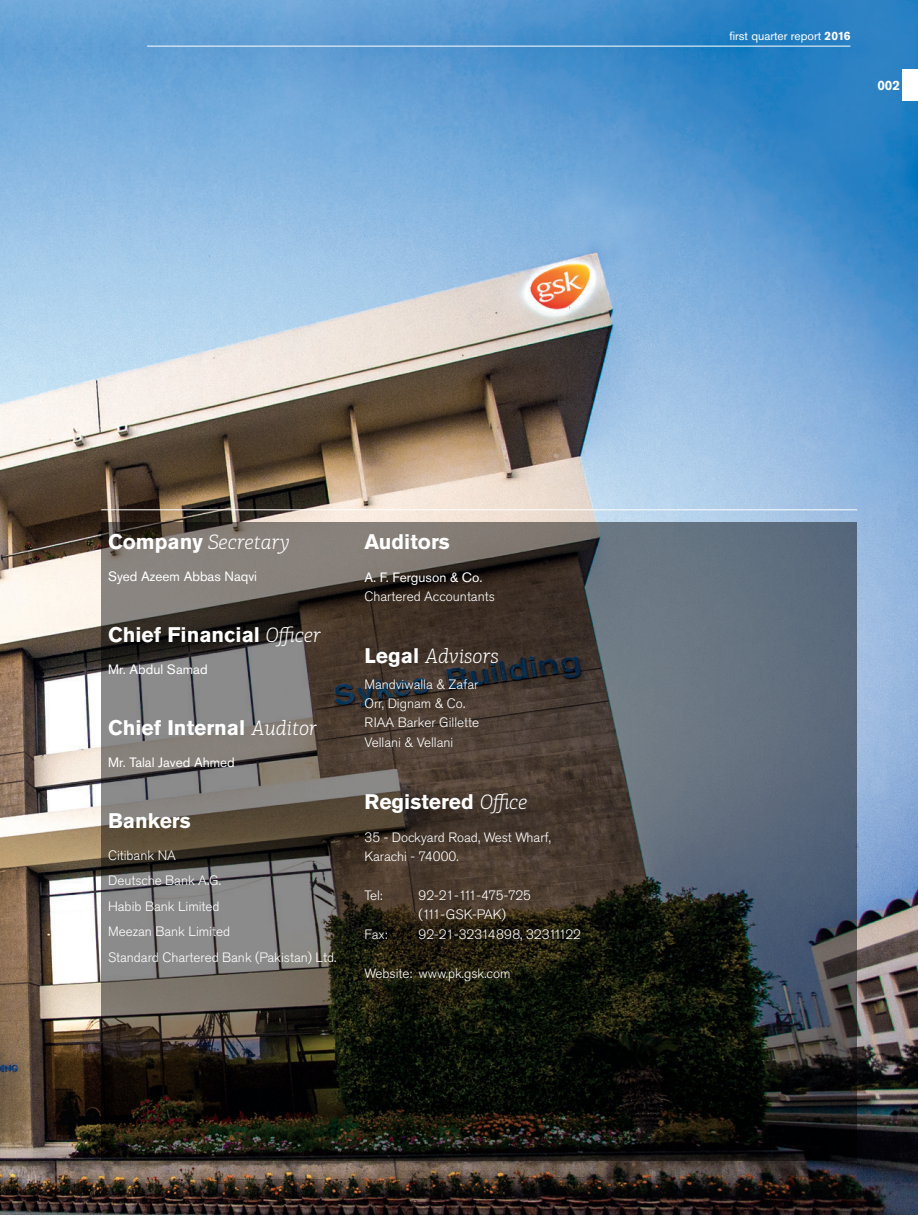
<style>
.page{position:relative;width:918px;height:1215px;background:#fff}
.page>*{position:absolute;margin:0;border:0;box-sizing:border-box;transform-origin:0 0}
.t1{font:700 21px "Akzidenz Grotesk Pro";color:#fff}
.t2{font:italic 300 21px "PF Centro Slab Pro";color:#fff}
.t3{font:300 13.5px/25.5px "Akzidenz Grotesk Pro";color:#fff}
.t4{font:13.5px "Akzidenz Grotesk Pro";color:#fff}
.t5{font:300 13.5px/19.5px "Akzidenz Grotesk Pro";letter-spacing:-.04em;color:#fff}
.t6{font:700 13.5px "Akzidenz Grotesk Pro";color:#fff}
.t7{font:12px "Akzidenz Grotesk Pro";color:#fff}
.s1{font-weight:700}
.s2{font-family:"Akzidenz Grotesk Pro";font-weight:700;font-style:normal}
.s3{font-family:"PF Centro Slab Pro";font-weight:300;font-style:italic}
</style>
<div class="page">
<img style="left:0;top:50px;width:918px;height:1165px">
<img style="left:0;top:0;width:918px;height:50px">
<svg style="left:101px;top:522px;width:756px;height:639px"></svg>
<hr style="left:101px;top:509px;width:756px;height:1px;background:#fff">
<hr style="left:147px;top:46px;width:703px;height:1px;background:#fff">
<div style="left:902px;top:69px;width:16px;height:32px;background:#fff"></div>
<p class="t7" style="left:729px;top:28px;width:123px">first quarter report <span class="s1">2016</span></p>
<p class="t6" style="left:877px;top:77px;width:24px">002</p>
<h1 class="t2" style="left:108px;top:530px;width:183px"><span class="s2">Company</span> Secretary</h1>
<p class="t4" style="left:108px;top:567px;width:151px">Syed Azeem Abbas Naqvi</p>
<h1 class="t1" style="left:108px;top:621px;width:215px">Chief Financial <span class="s3">Officer</span></h1>
<p class="t4" style="left:108px;top:660px;width:101px">Mr. Abdul Samad</p>
<h1 class="t1" style="left:108px;top:714px;width:211px">Chief Internal <span class="s3">Auditor</span></h1>
<p class="t4" style="left:108px;top:753px;width:128px">Mr. Talal Javed Ahmed</p>
<h1 class="t1" style="left:108px;top:807px;width:84px">Bankers</h1>
<p class="t3" style="left:108px;top:842px;width:230px">Citibank NA<br>Deutsche Bank A.G.<br>Habib Bank Limited<br>Meezan Bank Limited<br>Standard Chartered Bank (Pakistan) Ltd.</p>
<h1 class="t1" style="left:364px;top:528px;width:87px">Auditors</h1>
<p class="t4" style="left:364px;top:569px;width:120px">A. F. Ferguson &amp; Co.</p>
<p class="t3" style="left:364px;top:584px;width:132px">Chartered Accountants</p>
<h1 class="t2" style="left:364px;top:644px;width:136px"><span class="s2">Legal</span> Advisors</h1>
<p class="t3" style="left:364px;top:674px;width:116px;line-height:19.5px">Mandviwalla &amp; Zafar<br>Orr, Dignam &amp; Co.<br>RIAA Barker Gillette<br>Vellani &amp; Vellani</p>
<h1 class="t1" style="left:364px;top:788px;width:165px">Registered <span class="s3">Office</span></h1>
<p class="t3" style="left:364px;top:827px;width:188px;line-height:19.5px">35 - Dockyard Road, West Wharf,<br>Karachi - 74000.</p>
<p class="t3" style="left:364px;top:883px;width:20px">Tel:</p>
<p class="t5" style="left:418px;top:886px;width:114px">92-21-111-475-725 (111-GSK-PAK)</p>
<p class="t3" style="left:364px;top:922px;width:25px">Fax:</p>
<p class="t3" style="left:418px;top:922px;width:164px">92-21-32314898, 32311122</p>
<p class="t3" style="left:364px;top:961px;width:148px">Website: www.pk.gsk.com</p>
</div>
